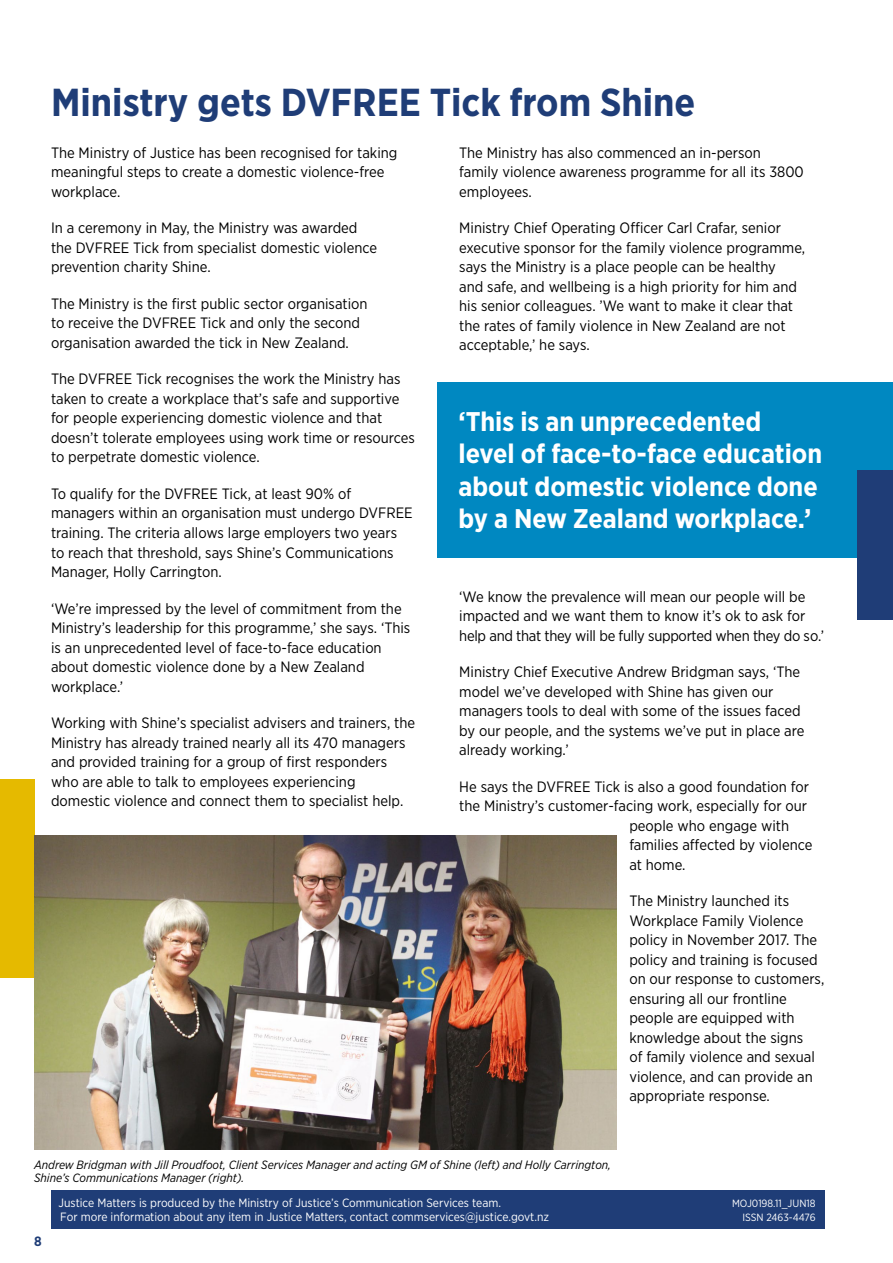
<style>
.page{position:relative;width:893px;height:1263px;background:#fff}
.page>*{position:absolute;margin:0;border:0;box-sizing:border-box;transform-origin:0 0}
.t1{font:700 39px "Gotham Narrow";color:#1f3d77}
.t2{font:700 27px/32.4px "Gotham Narrow";color:#fff}
.t3{font:15px/19.5px "Gotham Narrow";color:#000}
.t4{font:700 13.5px "Gotham Narrow";color:#1f3d77}
.t5{font:12px "Gotham Narrow";color:#fff}
.t6{font:italic 12px/13.5px "Gotham Narrow";color:#000}
.t7{font:10.5px "Gotham Narrow";color:#fff}
</style>
<div class="page">
<div style="left:51px;top:1190px;width:774px;height:39px;background:#1f3d77"></div>
<div style="left:0;top:780px;width:34px;height:198px;background:#e5ba00"></div>
<div style="left:438px;top:383px;width:455px;height:175px;background:#0088c1"></div>
<img style="left:34px;top:836px;width:583px;height:314px">
<div style="left:857px;top:470px;width:36px;height:149px;background:#1f3d77"></div>
<h1 class="t1" style="left:51px;top:77px;width:646px">Ministry gets DVFREE Tick from Shine</h1>
<p class="t3" style="left:51px;top:143px;width:348px">The Ministry of Justice has been recognised for taking meaningful steps to create a domestic violence-free workplace.</p>
<p class="t3" style="left:51px;top:218px;width:328px">In a ceremony in May, the Ministry was awarded the DVFREE Tick from specialist domestic violence prevention charity Shine.</p>
<p class="t3" style="left:51px;top:294px;width:318px">The Ministry is the first public sector organisation to receive the DVFREE Tick and only the second organisation awarded the tick in New Zealand.</p>
<p class="t3" style="left:51px;top:369px;width:365px">The DVFREE Tick recognises the work the Ministry has taken to create a workplace that’s safe and supportive for people experiencing domestic violence and that doesn’t tolerate employees using work time or resources to perpetrate domestic violence.</p>
<p class="t3" style="left:51px;top:484px;width:363px">To qualify for the DVFREE Tick, at least 90% of managers within an organisation must undergo DVFREE training. The criteria allows large employers two years to reach that threshold, says Shine’s Communications Manager, Holly Carrington.</p>
<p class="t3" style="left:51px;top:598px;width:361px">‘We’re impressed by the level of commitment from the Ministry’s leadership for this programme,’ she says. ‘This is an unprecedented level of face-to-face education about domestic violence done by a New Zealand workplace.’</p>
<p class="t3" style="left:51px;top:713px;width:366px">Working with Shine’s specialist advisers and trainers, the Ministry has already trained nearly all its 470 managers and provided training for a group of first responders who are able to talk to employees experiencing domestic violence and connect them to specialist help.</p>
<p class="t3" style="left:459px;top:143px;width:346px">The Ministry has also commenced an in-person family violence awareness programme for all its 3800 employees.</p>
<p class="t3" style="left:459px;top:218px;width:347px">Ministry Chief Operating Officer Carl Crafar, senior executive sponsor for the family violence programme, says the Ministry is a place people can be healthy<br>and safe, and wellbeing is a high priority for him and his senior colleagues. ’We want to make it clear that the rates of family violence in New Zealand are not acceptable,’ he says.</p>
<h2 class="t2" style="left:458px;top:405px;width:365px">‘This is an unprecedented level of face-to-face education about domestic violence done by a New Zealand workplace.’</h2>
<p class="t3" style="left:459px;top:586px;width:366px">‘We know the prevalence will mean our people will be impacted and we want them to know it’s ok to ask for help and that they will be fully supported when they do so.’</p>
<p class="t3" style="left:459px;top:662px;width:347px">Ministry Chief Executive Andrew Bridgman says, ‘The model we’ve developed with Shine has given our managers tools to deal with some of the issues faced by our people, and the systems we’ve put in place are already working.’</p>
<p class="t3" style="left:459px;top:776px;width:351px">He says the DVFREE Tick is also a good foundation for</p>
<p class="t3" style="left:459px;top:796px;width:349px">the Ministry’s customer-facing work, especially for our</p>
<p class="t3" style="left:629px;top:815px;width:161px">people who engage with</p>
<p class="t3" style="left:629px;top:835px;width:185px">families affected by violence</p>
<p class="t3" style="left:629px;top:854px;width:58px">at home.</p>
<p class="t3" style="left:629px;top:891px;width:196px">The Ministry launched its<br>Workplace Family Violence policy in November 2017. The policy and training is focused on our response to customers, ensuring all our frontline people are equipped with knowledge about the signs<br>of family violence and sexual violence, and can provide an appropriate response.</p>
<p class="t6" style="left:34px;top:1158px;width:578px">Andrew Bridgman with Jill Proudfoot, Client Services Manager and acting GM of Shine (left) and Holly Carrington,<br>Shine’s Communications Manager (right).</p>
<p class="t4" style="left:34px;top:1233px;width:9px">8</p>
<p class="t5" style="left:59px;top:1195px;width:444px">Justice Matters is produced by the Ministry of Justice’s Communication Services team.</p>
<p class="t7" style="left:732px;top:1196px;width:85px">MOJ0198.11_JUN18</p>
<p class="t5" style="left:60px;top:1209px;width:490px">For more information about any item in Justice Matters, contact commservices@justice.govt.nz</p>
<p class="t7" style="left:742px;top:1211px;width:75px">ISSN 2463-4476</p>
</div>
